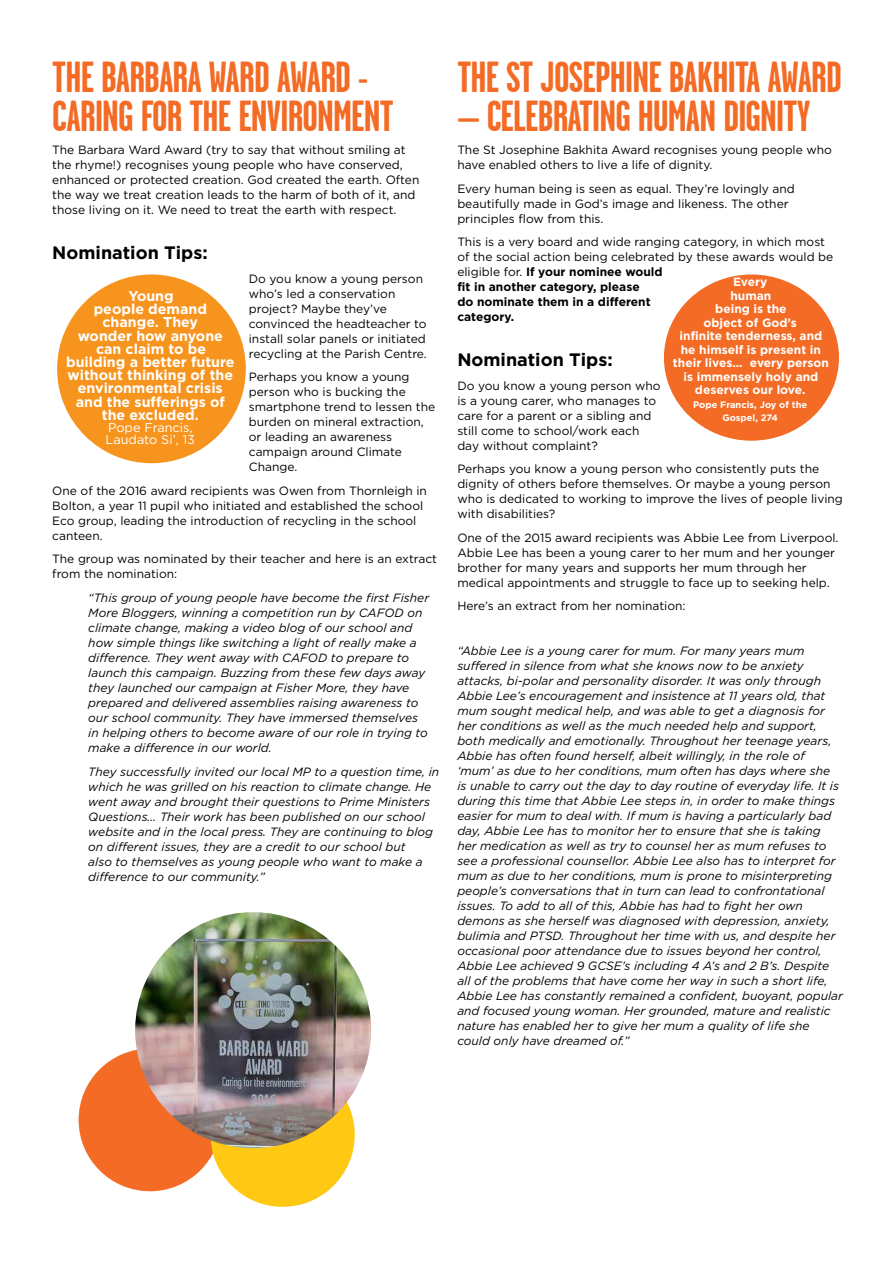
<style>
.page{position:relative;width:893px;height:1263px;background:#fff}
.page>*{position:absolute;margin:0;border:0;box-sizing:border-box;transform-origin:0 0}
.t1{font:700 43.5px/39px "Garage Gothic";letter-spacing:-.02em;color:#f36b24}
.t2{font:700 18px "Gotham";color:#000}
.t3{font:700 14.25px/13.2px "Gotham";color:#fff;text-align:center}
.t4{font:12.75px/12.1px "Gotham";color:#fff}
.t5{font:italic 12px/15px "Gotham";color:#000}
.t6{font:12px/15px "Gotham";color:#000}
.t7{font:700 12px/13.5px "Gotham";color:#fff;text-align:center}
.t8{font:700 9.3px/13.5px "Gotham";color:#fff;text-align:center}
.s1{font-weight:700}
</style>
<div class="page">
<div style="left:57px;top:274px;width:189px;height:189px;background:#f7941e;border-radius:50%"></div>
<div style="left:664px;top:274px;width:175px;height:167px;background:#f36b24;border-radius:50%"></div>
<div style="left:79px;top:1048px;width:142px;height:143px;background:#f36b24;border-radius:50%"></div>
<div style="left:211px;top:1062px;width:144px;height:145px;background:#ffc913;border-radius:50%"></div>
<img style="left:135px;top:912px;width:236px;height:236px;border-radius:118px">
<h1 class="t1" style="left:52px;top:58px;width:343px">THE BARBARA WARD AWARD -<br>CARING FOR THE ENVIRONMENT</h1>
<p class="t6" style="left:52px;top:142px;width:369px">The Barbara Ward Award (try to say that without smiling at the rhyme!) recognises young people who have conserved, enhanced or protected creation. God created the earth. Often the way we treat creation leads to the harm of both of it, and those living on it. We need to treat the earth with respect.</p>
<h2 class="t2" style="left:52px;top:243px;width:157px">Nomination Tips:</h2>
<p class="t6" style="left:249px;top:271px;width:180px">Do you know a young person who’s led a conservation project? Maybe they’ve convinced the headteacher to install solar panels or initiated recycling at the Parish Centre.</p>
<p class="t6" style="left:249px;top:369px;width:188px">Perhaps you know a young person who is bucking the smartphone trend to lessen the burden on mineral extraction, or leading an awareness campaign around Climate<br>Change.</p>
<p class="t6" style="left:52px;top:483px;width:376px">One of the 2016 award recipients was Owen from Thornleigh in Bolton, a year 11 pupil who initiated and established the school Eco group, leading the introduction of recycling in the school canteen.</p>
<p class="t6" style="left:52px;top:551px;width:386px">The group was nominated by their teacher and here is an extract from the nomination:</p>
<p class="t5" style="left:88px;top:590px;width:342px">“This group of young people have become the first Fisher More Bloggers, winning a competition run by CAFOD on climate change, making a video blog of our school and how simple things like switching a light of really make a difference. They went away with CAFOD to prepare to launch this campaign. Buzzing from these few days away they launched our campaign at Fisher More, they have prepared and delivered assemblies raising awareness to our school community. They have immersed themselves in helping others to become aware of our role in trying to make a difference in our world.</p>
<p class="t5" style="left:88px;top:764px;width:352px">They successfully invited our local MP to a question time, in which he was grilled on his reaction to climate change. He went away and brought their questions to Prime Ministers Questions… Their work has been published on our school website and in the local press. They are continuing to blog on different issues, they are a credit to our school but<br>also to themselves as young people who want to make a difference to our community.”</p>
<p class="t3" style="left:66px;top:289px;width:170px">Young<br>people demand change. They<br>wonder how anyone can claim to be building a better future without thinking of the environmental crisis and the sufferings of the excluded.</p>
<p class="t4" style="left:106px;top:421px;width:91px">Pope Francis,<br>Laudato Si’, 13</p>
<h1 class="t1" style="left:457px;top:58px;width:386px">THE ST JOSEPHINE BAKHITA AWARD</h1>
<h1 class="t1" style="left:457px;top:97px;width:355px">– CELEBRATING HUMAN DIGNITY</h1>
<p class="t6" style="left:457px;top:142px;width:376px">The St Josephine Bakhita Award recognises young people who have enabled others to live a life of dignity.</p>
<p class="t6" style="left:457px;top:181px;width:339px">Every human being is seen as equal. They’re lovingly and beautifully made in God’s image and likeness. The other principles flow from this.</p>
<p class="t6" style="left:457px;top:234px;width:377px">This is a very board and wide ranging category, in which most of the social action being celebrated by these awards would be eligible for. <span class="s1">If your nominee would<br>fit in another category, please<br>do nominate them in a different<br>category.</span></p>
<h2 class="t2" style="left:457px;top:350px;width:157px">Nomination Tips:</h2>
<p class="t6" style="left:457px;top:378px;width:205px">Do you know a young person who is a young carer, who manages to care for a parent or a sibling and still come to school/work each day without complaint?</p>
<p class="t6" style="left:457px;top:461px;width:387px">Perhaps you know a young person who consistently puts the dignity of others before themselves. Or maybe a young person who is dedicated to working to improve the lives of people living with disabilities?</p>
<p class="t6" style="left:457px;top:530px;width:383px">One of the 2015 award recipients was Abbie Lee from Liverpool.<br>Abbie Lee has been a young carer to her mum and her younger brother for many years and supports her mum through her medical appointments and struggle to face up to seeking help.</p>
<p class="t6" style="left:457px;top:598px;width:230px">Here’s an extract from her nomination:</p>
<p class="t5" style="left:457px;top:643px;width:387px">“Abbie Lee is a young carer for mum. For many years mum suffered in silence from what she knows now to be anxiety attacks, bi-polar and personality disorder. It was only through Abbie Lee’s encouragement and insistence at 11 years old, that mum sought medical help, and was able to get a diagnosis for her conditions as well as the much needed help and support, both medically and emotionally. Throughout her teenage years, Abbie has often found herself, albeit willingly, in the role of ‘mum’ as due to her conditions, mum often has days where she<br>is unable to carry out the day to day routine of everyday life. It is during this time that Abbie Lee steps in, in order to make things easier for mum to deal with. If mum is having a particularly bad day, Abbie Lee has to monitor her to ensure that she is taking<br>her medication as well as try to counsel her as mum refuses to see a professional counsellor. Abbie Lee also has to interpret for mum as due to her conditions, mum is prone to misinterpreting people’s conversations that in turn can lead to confrontational issues. To add to all of this, Abbie has had to fight her own demons as she herself was diagnosed with depression, anxiety, bulimia and PTSD. Throughout her time with us, and despite her occasional poor attendance due to issues beyond her control, Abbie Lee achieved 9 GCSE’s including 4 A’s and 2 B’s. Despite all of the problems that have come her way in such a short life, Abbie Lee has constantly remained a confident, buoyant, popular and focused young woman. Her grounded, mature and realistic nature has enabled her to give her mum a quality of life she could only have dreamed of.”</p>
<p class="t7" style="left:673px;top:275px;width:158px">Every<br>human<br>being is the<br>object of God’s<br>infinite tenderness, and he himself is present in their lives... every person is immensely holy and deserves our love.</p>
<p class="t8" style="left:693px;top:397px;width:116px">Pope Francis, Joy of the<br>Gospel, 274</p>
</div>
